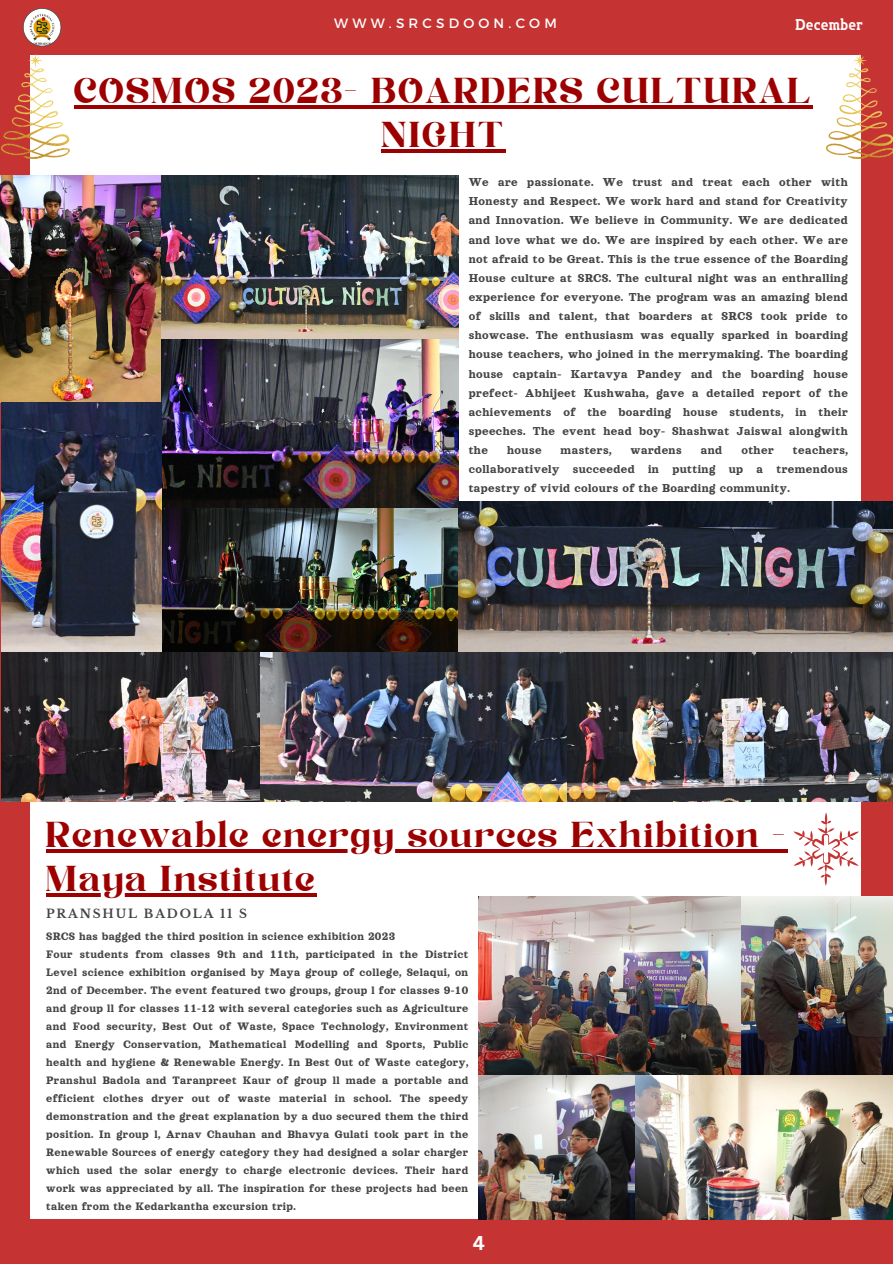
<style>
.page{position:relative;width:893px;height:1264px;background:#fff}
.page>*{position:absolute;margin:0;border:0;box-sizing:border-box;transform-origin:0 0}
.t1{font:36px/43.8px "Kelin Eator";letter-spacing:.04em;color:#9d0000;text-align:center}
.t2{font:700 19.5px "Canva Sans";color:#fff}
.t3{font:15.6px "Flatory Slab 700 Semi Cond";letter-spacing:.015em;color:#fff}
.t4{font:13.5px "Montserrat";letter-spacing:.31em;color:#fff}
.t5{font:12.75px/19px "Orelega One";letter-spacing:.03em;color:#454545;text-align:justify}
.t6{font:12px/18px "Orelega One";letter-spacing:.03em;color:#454545;text-align:justify}
.t7{font:700 12px "Libre Baskerville";letter-spacing:.15em;color:#454545}
</style>
<div class="page">
<div style="left:0;top:0;width:892px;height:1263px;background:#c63333"></div>
<div style="left:30px;top:55px;width:830px;height:1163px;background:#fff"></div>
<svg style="left:23px;top:8px;width:38px;height:38px"></svg>
<img style="left:0;top:176px;width:161px;height:226px">
<img style="left:161px;top:176px;width:297px;height:476px">
<img style="left:2px;top:402px;width:160px;height:250px">
<img style="left:458px;top:502px;width:434px;height:150px">
<img style="left:2px;top:652px;width:565px;height:149px">
<img style="left:567px;top:652px;width:325px;height:149px">
<img style="left:739px;top:896px;width:153px;height:179px">
<img style="left:478px;top:1075px;width:414px;height:144px">
<img style="left:479px;top:896px;width:261px;height:178px">
<hr style="left:74px;top:105px;width:739px;height:4px;background:#9d0000">
<hr style="left:382px;top:149px;width:124px;height:4px;background:#9d0000">
<hr style="left:46px;top:849px;width:741px;height:3px;background:#9d0000">
<hr style="left:46px;top:893px;width:270px;height:3px;background:#9d0000">
<img style="left:2px;top:55px;width:67px;height:103px">
<img style="left:826px;top:55px;width:66px;height:103px">
<svg style="left:793px;top:812px;width:65px;height:73px"></svg>
<p class="t4" style="left:334px;top:15px;width:224px">WWW.SRCSDOON.COM</p>
<p class="t3" style="left:795px;top:15px;width:69px">December</p>
<p class="t1" style="left:74px;top:72px;width:738px">COSMOS 2023- BOARDERS CULTURAL<br>NIGHT</p>
<p class="t5" style="left:468px;top:173px;width:380px">We are passionate. We trust and treat each other with Honesty and Respect. We work hard and stand for Creativity and Innovation. We believe in Community. We are dedicated and love what we do. We are inspired by each other. We are not afraid to be Great. This is the true essence of the Boarding House culture at SRCS. The cultural night was an enthralling experience for everyone. The program was an amazing blend of skills and talent, that boarders at SRCS took pride to showcase. The enthusiasm was equally sparked in boarding house teachers, who joined in the merrymaking. The boarding house captain- Kartavya Pandey and the boarding house prefect- Abhijeet Kushwaha, gave a detailed report of the achievements of the boarding house students, in their speeches. The event head boy- Shashwat Jaiswal alongwith the</p>
<p class="t5" style="left:468px;top:440px;width:380px;text-indent:324px">teachers, collaboratively succeeded in putting up a tremendous tapestry of vivid colours of the Boarding community.</p>
<p class="t5" style="left:507px;top:440px;width:36px">house</p>
<p class="t5" style="left:560px;top:440px;width:52px">masters,</p>
<p class="t5" style="left:630px;top:440px;width:53px">wardens</p>
<p class="t5" style="left:700px;top:440px;width:23px">and</p>
<p class="t5" style="left:741px;top:440px;width:34px">other</p>
<p class="t1" style="left:46px;top:816px;width:741px;text-align:left">Renewable energy sources Exhibition -<br>Maya Institute</p>
<p class="t7" style="left:46px;top:906px;width:202px">PRANSHUL BADOLA 11 S</p>
<p class="t6" style="left:46px;top:927px;width:350px">SRCS has bagged the third position in science exhibition 2023</p>
<p class="t6" style="left:46px;top:945px;width:423px">Four students from classes 9th and 11th, participated in the District Level science exhibition organised by Maya group of college, Selaqui, on 2nd of December. The event featured two groups, group l for classes 9-10 and group ll for classes 11-12 with several categories such as Agriculture and Food security, Best Out of Waste, Space Technology, Environment and Energy Conservation, Mathematical Modelling and Sports, Public health and hygiene &amp; Renewable Energy. In Best 0ut of Waste category, Pranshul Badola and Taranpreet Kaur of group ll made a portable and efficient clothes dryer out of waste material in school. The speedy demonstration and the great explanation by a duo secured them the third position. In group l, Arnav Chauhan and Bhavya Gulati took part in the Renewable Sources of energy category they had designed a solar charger which used the solar energy to charge electronic devices. Their hard work was appreciated by all. The inspiration for these projects had been taken from the Kedarkantha excursion trip.</p>
<p class="t2" style="left:472px;top:1229px;width:14px">4</p>
</div>
